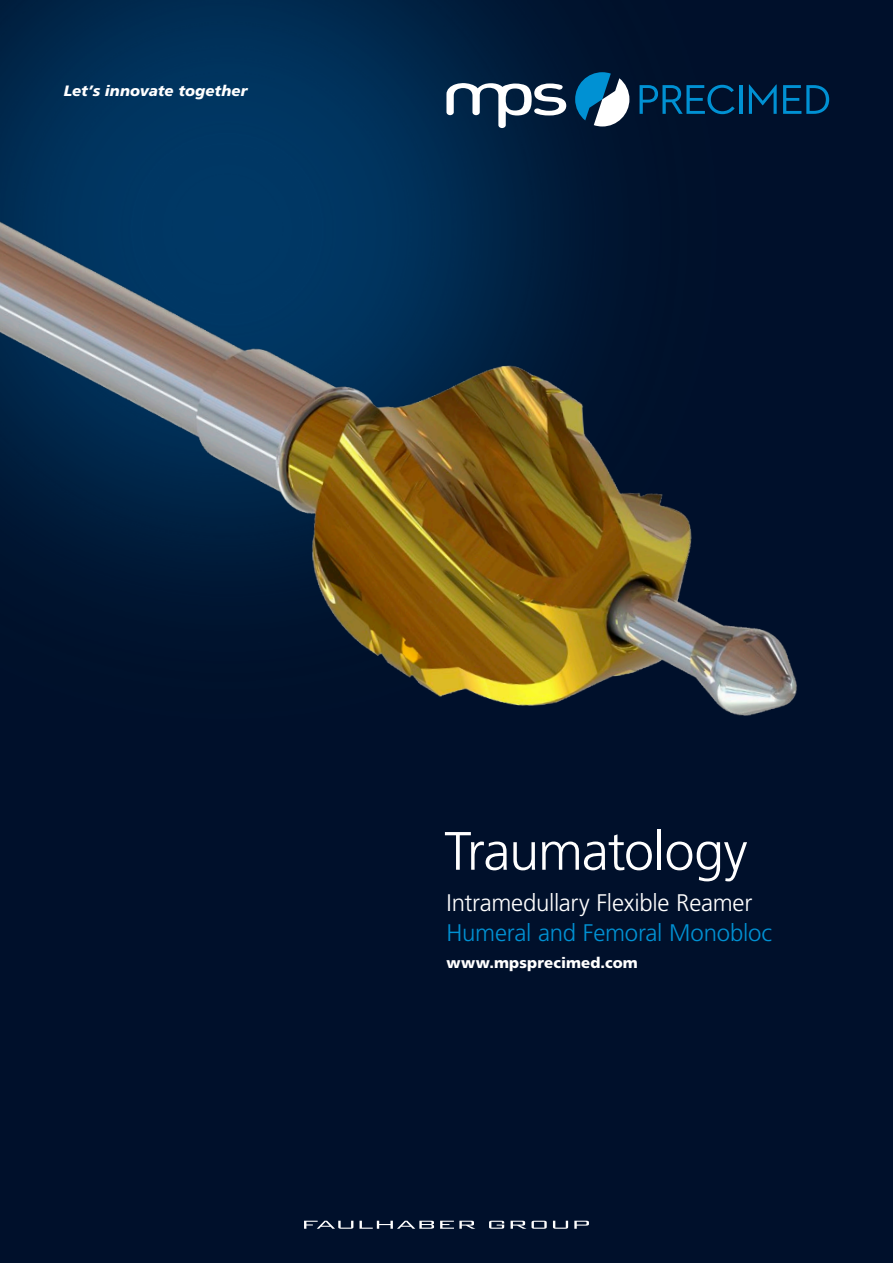
<style>
.page{position:relative;width:893px;height:1263px;background:#fff}
.page>*{position:absolute;margin:0;border:0;box-sizing:border-box;transform-origin:0 0}
.Couv___titre{font:300 54px "Frutiger LT Std";letter-spacing:-.02em;color:#fff}
.Couv___sous-titre{font:300 24px "Frutiger LT Std";letter-spacing:-.01em;color:#fff}
.Couv___sous-titre-2{font:300 24px "Frutiger LT Std";letter-spacing:-.01em;color:#0091d3}
.t1{font:italic 900 15px "Frutiger LT Std";letter-spacing:.005em;color:#fff}
.Couv___adresse_web{font:900 15px "Frutiger LT Std";letter-spacing:.01em;color:#fff}
</style>
<div class="page">
<img style="left:0;top:0;width:893px;height:1263px">
<img style="left:0;top:162px;width:822px;height:635px">
<svg style="left:640px;top:85px;width:95px;height:29px"></svg>
<hr style="left:739px;top:85px;width:3px;height:29px;background:#0091d3">
<svg style="left:749px;top:85px;width:28px;height:29px"></svg>
<svg style="left:783px;top:85px;width:46px;height:29px"></svg>
<svg style="left:575px;top:72px;width:54px;height:54px"></svg>
<svg style="left:446px;top:83px;width:120px;height:45px"></svg>
<svg style="left:304px;top:1221px;width:171px;height:8px"></svg>
<svg style="left:553px;top:1221px;width:15px;height:8px"></svg>
<svg style="left:574px;top:1221px;width:15px;height:8px"></svg>
<svg style="left:511px;top:1221px;width:36px;height:8px"></svg>
<svg style="left:489px;top:1221px;width:15px;height:8px"></svg>
<p class="t1" style="left:64px;top:82px;width:185px">Let’s innovate together</p>
<p class="Couv___titre" style="left:444px;top:820px;width:305px">Traumatology</p>
<p class="Couv___sous-titre" style="left:446px;top:889px;width:307px">Intramedullary Flexible Reamer</p>
<p class="Couv___sous-titre-2" style="left:446px;top:919px;width:327px">Humeral and Femoral Monobloc</p>
<p class="Couv___adresse_web" style="left:446px;top:954px;width:193px">www.mpsprecimed.com</p>
</div>
